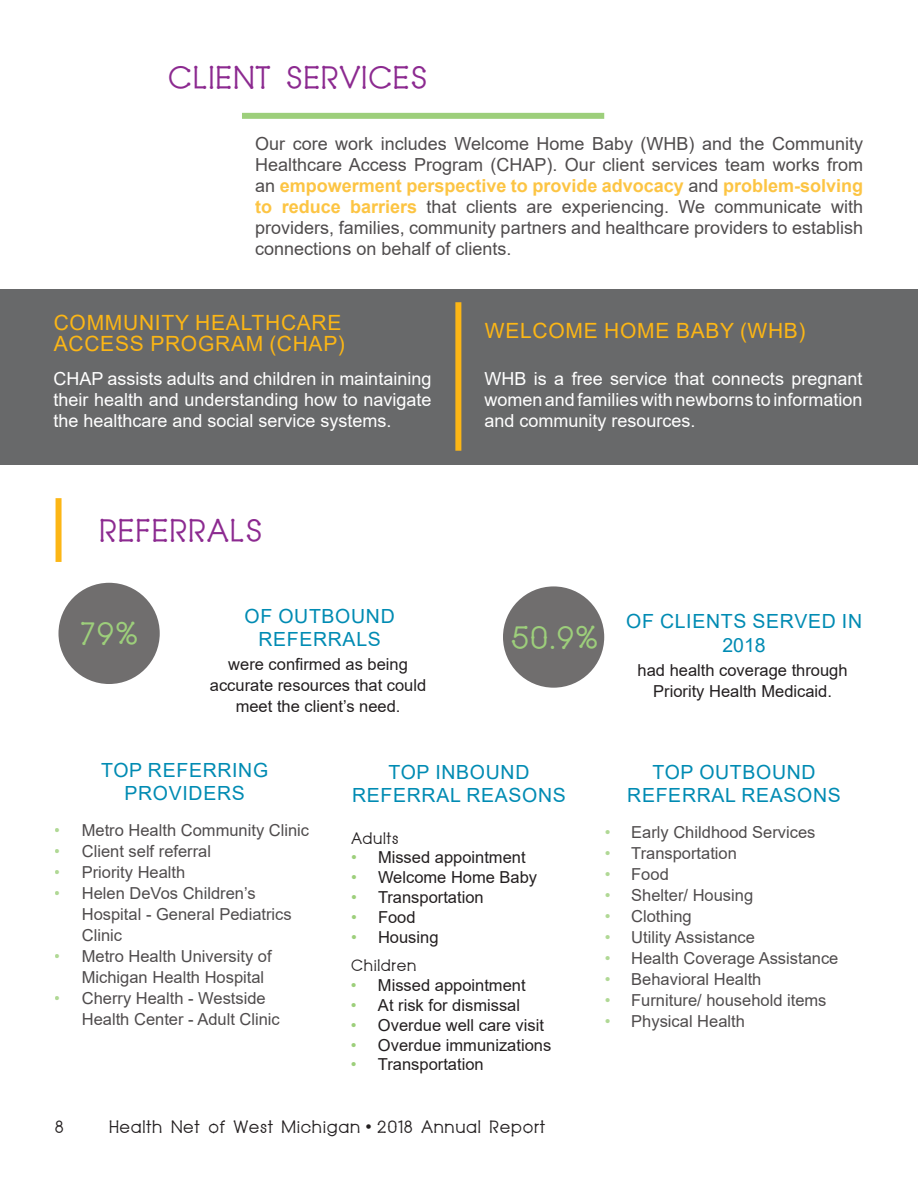
<style>
.page{position:relative;width:918px;height:1188px;background:#fff}
.page>*{position:absolute;margin:0;border:0;box-sizing:border-box;transform-origin:0 0}
.Page_Section_Title{font:33px "HN Bridger";color:#8c2a90}
.Blue_Text_-_Align_Ce{font:33px "HN Bridger";color:#9dcf7b}
.Page_Section_Title-2{font:21px/21px "Arial";letter-spacing:.035em;color:#fcb615}
.Blue_Text_-_Align_Ce-2{font:19.5px/23.4px "Arial";letter-spacing:.035em;color:#008bb3;text-align:center}
.t1{font:18px/21px "Arial";color:#231f20;text-align:justify}
.Page_Body_Text_-_Bla{font:18px/21px "Arial";color:#fff;text-align:justify}
.t2{font:18px "HN Bridger";color:#231f20}
.Page_Body_Text_-_Bla-2{font:16.5px/21px "Arial";color:#231f20}
.t3{font:16.5px "HN Bridger";color:#231f20}
.s1{font-weight:700;color:#fcb615}
.s2{color:#9dcf7b}
.s3{font-family:"Arial"}
</style>
<div class="page">
<div style="left:0;top:290px;width:918px;height:175px;background:#68696a"></div>
<div style="left:242px;top:113px;width:362px;height:6px;background:#9dcf7b"></div>
<div style="left:455px;top:302px;width:6px;height:149px;background:#fcb615"></div>
<div style="left:58px;top:583px;width:102px;height:101px;background:#706e6e;border-radius:50%"></div>
<div style="left:56px;top:498px;width:6px;height:64px;background:#fcb615"></div>
<div style="left:503px;top:586px;width:101px;height:102px;background:#706e6e;border-radius:50%"></div>
<p class="Page_Section_Title" style="left:167px;top:61px;width:262px">CLIENT SERVICES</p>
<p class="t1" style="left:255px;top:133px;width:609px">Our core work includes Welcome Home Baby (WHB) and the Community Healthcare Access Program (CHAP). Our client services team works from an <span class="s1">empowerment perspective to provide advocacy</span> and <span class="s1">problem-solving to reduce barriers</span> that clients are experiencing. We communicate with providers, families, community partners and healthcare providers to establish connections on behalf of clients.</p>
<p class="Page_Section_Title-2" style="left:54px;top:312px;width:292px">COMMUNITY HEALTHCARE<br>ACCESS PROGRAM (CHAP)</p>
<p class="Page_Body_Text_-_Bla" style="left:53px;top:369px;width:379px">CHAP assists adults and children in maintaining their health and understanding how to navigate the healthcare and social service systems.</p>
<p class="Page_Section_Title" style="left:99px;top:514px;width:165px">REFERRALS</p>
<p class="Blue_Text_-_Align_Ce" style="left:79px;top:616px;width:61px">79%</p>
<p class="Blue_Text_-_Align_Ce-2" style="left:245px;top:604px;width:152px">OF OUTBOUND<br>REFERRALS</p>
<p class="Page_Body_Text_-_Bla-2" style="left:210px;top:653px;width:218px;text-align:center">were confirmed as being accurate resources that could meet the client’s need.</p>
<p class="Page_Section_Title-2" style="left:485px;top:320px;width:322px">WELCOME HOME BABY (WHB)</p>
<p class="Page_Body_Text_-_Bla" style="left:484px;top:369px;width:379px">WHB is a free service that connects pregnant women and families with newborns to information and community resources.</p>
<p class="Blue_Text_-_Align_Ce" style="left:510px;top:620px;width:90px">50.9%</p>
<p class="Blue_Text_-_Align_Ce-2" style="left:626px;top:610px;width:237px">OF CLIENTS SERVED IN<br>2018</p>
<p class="Page_Body_Text_-_Bla-2" style="left:638px;top:659px;width:212px;text-align:center">had health coverage through<br>Priority Health Medicaid.</p>
<p class="Blue_Text_-_Align_Ce-2" style="left:101px;top:758px;width:169px">TOP REFERRING<br>PROVIDERS</p>
<p class="Page_Body_Text_-_Bla-2" style="left:55px;top:819px;width:256px"><span class="s2">•</span> Metro Health Community Clinic</p>
<p class="Page_Body_Text_-_Bla-2" style="left:55px;top:840px;width:158px"><span class="s2">•</span> Client self referral</p>
<p class="Page_Body_Text_-_Bla-2" style="left:55px;top:861px;width:132px"><span class="s2">•</span> Priority Health</p>
<p class="Page_Body_Text_-_Bla-2" style="left:82px;top:882px;width:211px;text-indent:-27px"><span class="s2">•</span> Helen DeVos Children’s<br>Hospital - General Pediatrics<br>Clinic</p>
<p class="Page_Body_Text_-_Bla-2" style="left:82px;top:945px;width:191px;text-indent:-27px"><span class="s2">•</span> Metro Health University of<br>Michigan Health Hospital</p>
<p class="Page_Body_Text_-_Bla-2" style="left:82px;top:987px;width:200px;text-indent:-27px"><span class="s2">•</span> Cherry Health - Westside<br>Health Center - Adult Clinic</p>
<p class="Blue_Text_-_Align_Ce-2" style="left:352px;top:760px;width:215px">TOP INBOUND<br>REFERRAL REASONS</p>
<p class="t3" style="left:351px;top:829px;width:49px">Adults</p>
<p class="Page_Body_Text_-_Bla-2" style="left:351px;top:847px;width:176px"><span class="s2">•</span> Missed appointment</p>
<p class="Page_Body_Text_-_Bla-2" style="left:351px;top:867px;width:188px"><span class="s2">•</span> Welcome Home Baby</p>
<p class="Page_Body_Text_-_Bla-2" style="left:351px;top:887px;width:134px"><span class="s2">•</span> Transportation</p>
<p class="Page_Body_Text_-_Bla-2" style="left:351px;top:906px;width:66px"><span class="s2">•</span> Food</p>
<p class="Page_Body_Text_-_Bla-2" style="left:351px;top:926px;width:89px"><span class="s2">•</span> Housing</p>
<p class="t3" style="left:351px;top:957px;width:67px">Children</p>
<p class="Page_Body_Text_-_Bla-2" style="left:351px;top:975px;width:176px"><span class="s2">•</span> Missed appointment</p>
<p class="Page_Body_Text_-_Bla-2" style="left:351px;top:995px;width:171px"><span class="s2">•</span> At risk for dismissal</p>
<p class="Page_Body_Text_-_Bla-2" style="left:351px;top:1014px;width:194px"><span class="s2">•</span> Overdue well care visit</p>
<p class="Page_Body_Text_-_Bla-2" style="left:351px;top:1034px;width:202px"><span class="s2">•</span> Overdue immunizations</p>
<p class="Page_Body_Text_-_Bla-2" style="left:351px;top:1054px;width:134px"><span class="s2">•</span> Transportation</p>
<p class="t2" style="left:55px;top:1118px;width:11px">8</p>
<p class="t2" style="left:109px;top:1118px;width:438px">Health Net of West Michigan <span class="s3">•</span> 2018 Annual Report</p>
<p class="Blue_Text_-_Align_Ce-2" style="left:627px;top:760px;width:215px">TOP OUTBOUND<br>REFERRAL REASONS</p>
<p class="Page_Body_Text_-_Bla-2" style="left:604px;top:822px;width:213px"><span class="s2">•</span> Early Childhood Services</p>
<p class="Page_Body_Text_-_Bla-2" style="left:604px;top:843px;width:134px"><span class="s2">•</span> Transportation</p>
<p class="Page_Body_Text_-_Bla-2" style="left:604px;top:864px;width:66px"><span class="s2">•</span> Food</p>
<p class="Page_Body_Text_-_Bla-2" style="left:604px;top:885px;width:150px"><span class="s2">•</span> Shelter/ Housing</p>
<p class="Page_Body_Text_-_Bla-2" style="left:604px;top:906px;width:89px"><span class="s2">•</span> Clothing</p>
<p class="Page_Body_Text_-_Bla-2" style="left:604px;top:927px;width:152px"><span class="s2">•</span> Utility Assistance</p>
<p class="Page_Body_Text_-_Bla-2" style="left:604px;top:948px;width:236px"><span class="s2">•</span> Health Coverage Assistance</p>
<p class="Page_Body_Text_-_Bla-2" style="left:604px;top:969px;width:159px"><span class="s2">•</span> Behavioral Health</p>
<p class="Page_Body_Text_-_Bla-2" style="left:604px;top:990px;width:224px"><span class="s2">•</span> Furniture/ household items</p>
<p class="Page_Body_Text_-_Bla-2" style="left:604px;top:1011px;width:142px"><span class="s2">•</span> Physical Health</p>
</div>
